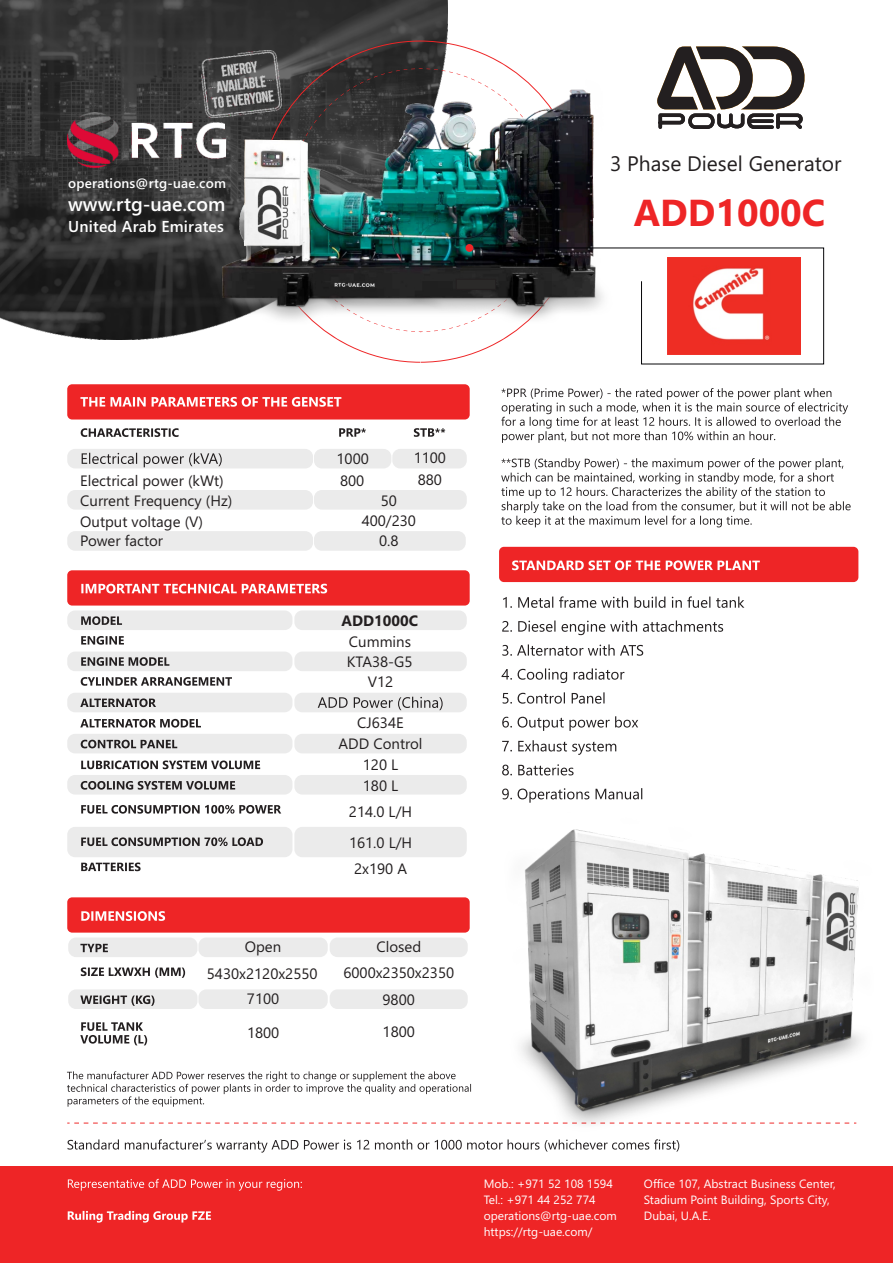
<style>
.page{position:relative;width:893px;height:1263px;background:#fff}
.page>*{position:absolute;margin:0;border:0;box-sizing:border-box;transform-origin:0 0}
.t1{font:700 37.5px "Segoe UI";color:#ee2526}
.t2{font:21px "Segoe UI";color:#231f20}
.t3{font:600 19.5px "Segoe UI";color:#fff}
.t4{font:600 15.75px "Segoe UI";letter-spacing:.015em;color:#fff}
.t5{font:15px/21px "Segoe UI";color:#231f20}
.t6{font:700 15px "Segoe UI";color:#231f20}
.t7{font:600 13.5px "Segoe UI";letter-spacing:.015em;color:#fff}
.t8{font:12px/15.9px "Segoe UI";color:#fff}
</style>
<div class="page">
<img style="left:0;top:0;width:447px;height:339px">
<div style="left:0;top:1167px;width:893px;height:96px;background:#ee2526"></div>
<svg style="left:259px;top:41px;width:256px;height:322px"></svg>
<svg style="left:289px;top:68px;width:236px;height:264px"></svg>
<div style="left:67px;top:384px;width:403px;height:35px;background:#ee2526;border-radius:5px"></div>
<div style="left:67px;top:570px;width:403px;height:35px;background:#ee2526;border-radius:5px"></div>
<div style="left:499px;top:547px;width:359px;height:35px;background:#ee2526;border-radius:5px"></div>
<div style="left:67px;top:897px;width:403px;height:36px;background:#ee2526;border-radius:5px"></div>
<div style="left:314px;top:449px;width:77px;height:19px;background:#ebebeb;border-radius:8px"></div>
<div style="left:314px;top:490px;width:153px;height:20px;background:#ebebeb;border-radius:8px"></div>
<div style="left:314px;top:531px;width:152px;height:20px;background:#ebebeb;border-radius:8px"></div>
<div style="left:294px;top:610px;width:173px;height:20px;background:#ebebeb;border-radius:8px"></div>
<div style="left:330px;top:937px;width:138px;height:20px;background:#ebebeb;border-radius:8px"></div>
<div style="left:198px;top:937px;width:130px;height:20px;background:#ebebeb;border-radius:8px"></div>
<div style="left:330px;top:989px;width:138px;height:20px;background:#ebebeb;border-radius:8px"></div>
<div style="left:198px;top:989px;width:130px;height:20px;background:#ebebeb;border-radius:8px"></div>
<div style="left:68px;top:937px;width:129px;height:20px;background:#ebebeb;border-radius:8px"></div>
<div style="left:68px;top:989px;width:129px;height:20px;background:#ebebeb;border-radius:8px"></div>
<div style="left:294px;top:652px;width:173px;height:19px;background:#ebebeb;border-radius:8px"></div>
<div style="left:294px;top:693px;width:173px;height:19px;background:#ebebeb;border-radius:8px"></div>
<div style="left:294px;top:734px;width:173px;height:19px;background:#ebebeb;border-radius:8px"></div>
<div style="left:294px;top:775px;width:173px;height:19px;background:#ebebeb;border-radius:8px"></div>
<div style="left:294px;top:827px;width:173px;height:30px;background:#ebebeb;border-radius:8px"></div>
<div style="left:67px;top:610px;width:225px;height:20px;background:#ebebeb;border-radius:8px"></div>
<div style="left:67px;top:652px;width:225px;height:19px;background:#ebebeb;border-radius:8px"></div>
<div style="left:67px;top:693px;width:225px;height:19px;background:#ebebeb;border-radius:8px"></div>
<div style="left:67px;top:734px;width:225px;height:19px;background:#ebebeb;border-radius:8px"></div>
<div style="left:67px;top:775px;width:225px;height:19px;background:#ebebeb;border-radius:8px"></div>
<div style="left:67px;top:827px;width:225px;height:30px;background:#ebebeb;border-radius:8px"></div>
<div style="left:67px;top:449px;width:246px;height:19px;background:#ebebeb;border-radius:8px"></div>
<div style="left:67px;top:490px;width:246px;height:20px;background:#ebebeb;border-radius:8px"></div>
<div style="left:67px;top:531px;width:246px;height:20px;background:#ebebeb;border-radius:8px"></div>
<div style="left:392px;top:449px;width:75px;height:19px;background:#ebebeb;border-radius:8px"></div>
<svg style="left:67px;top:1122px;width:407px;height:1px"></svg>
<svg style="left:501px;top:388px;width:347px;height:55px"></svg>
<svg style="left:501px;top:458px;width:350px;height:69px"></svg>
<svg style="left:80px;top:397px;width:261px;height:10px"></svg>
<svg style="left:81px;top:584px;width:246px;height:9px"></svg>
<svg style="left:81px;top:911px;width:84px;height:10px"></svg>
<svg style="left:512px;top:560px;width:248px;height:10px"></svg>
<svg style="left:81px;top:428px;width:98px;height:9px"></svg>
<svg style="left:339px;top:428px;width:27px;height:9px"></svg>
<svg style="left:414px;top:428px;width:31px;height:9px"></svg>
<svg style="left:82px;top:453px;width:140px;height:14px"></svg>
<svg style="left:81px;top:616px;width:41px;height:9px"></svg>
<svg style="left:81px;top:636px;width:43px;height:9px"></svg>
<svg style="left:81px;top:657px;width:88px;height:9px"></svg>
<svg style="left:81px;top:677px;width:151px;height:9px"></svg>
<svg style="left:80px;top:698px;width:76px;height:9px"></svg>
<svg style="left:80px;top:719px;width:121px;height:8px"></svg>
<svg style="left:81px;top:740px;width:96px;height:8px"></svg>
<svg style="left:81px;top:760px;width:179px;height:9px"></svg>
<svg style="left:81px;top:781px;width:154px;height:9px"></svg>
<svg style="left:81px;top:805px;width:200px;height:9px"></svg>
<svg style="left:81px;top:837px;width:182px;height:9px"></svg>
<svg style="left:318px;top:697px;width:125px;height:13px"></svg>
<svg style="left:81px;top:862px;width:60px;height:9px"></svg>
<svg style="left:80px;top:944px;width:28px;height:8px"></svg>
<svg style="left:81px;top:967px;width:104px;height:11px"></svg>
<svg style="left:80px;top:995px;width:74px;height:11px"></svg>
<svg style="left:80px;top:1022px;width:67px;height:23px"></svg>
<svg style="left:67px;top:1071px;width:404px;height:36px"></svg>
<svg style="left:68px;top:1139px;width:409px;height:13px"></svg>
<svg style="left:68px;top:1179px;width:234px;height:43px"></svg>
<svg style="left:502px;top:596px;width:242px;height:194px"></svg>
<img style="left:667px;top:258px;width:133px;height:96px">
<img style="left:67px;top:50px;width:214px;height:124px">
<img style="left:204px;top:79px;width:409px;height:245px">
<hr style="left:469px;top:247px;width:355px;height:1px;background:#000004">
<hr style="left:823px;top:248px;width:1px;height:116px;background:#000004">
<hr style="left:641px;top:363px;width:183px;height:1px;background:#000004">
<hr style="left:641px;top:281px;width:1px;height:83px;background:#000004">
<div style="left:465px;top:244px;width:8px;height:8px;background:#ee2526;border-radius:50%"></div>
<svg style="left:455px;top:278px;width:41px;height:12px"></svg>
<svg style="left:657px;top:46px;width:148px;height:83px"></svg>
<img style="left:478px;top:790px;width:384px;height:362px">
<p class="t7" style="left:68px;top:179px;width:159px">operations@rtg-uae.com</p>
<h3 class="t3" style="left:68px;top:196px;width:159px">www.rtg-uae.com</h3>
<p class="t4" style="left:68px;top:221px;width:157px">United Arab Emirates</p>
<h2 class="t2" style="left:610px;top:155px;width:233px">3 Phase Diesel Generator</h2>
<h1 class="t1" style="left:634px;top:199px;width:193px">ADD1000C</h1>
<p class="t5" style="left:336px;top:450px;width:34px">1000</p>
<p class="t5" style="left:414px;top:449px;width:34px">1100</p>
<p class="t5" style="left:80px;top:472px;width:145px">Electrical power (kWt)</p>
<p class="t5" style="left:340px;top:471px;width:26px">800</p>
<p class="t5" style="left:418px;top:471px;width:26px">880</p>
<p class="t5" style="left:80px;top:492px;width:154px">Current Frequency (Hz)</p>
<p class="t5" style="left:381px;top:491px;width:18px">50</p>
<p class="t5" style="left:80px;top:512px;width:124px">Output voltage (V)</p>
<p class="t5" style="left:362px;top:512px;width:56px">400/230</p>
<p class="t5" style="left:80px;top:531px;width:84px">Power factor</p>
<p class="t5" style="left:379px;top:532px;width:21px">0.8</p>
<p class="t6" style="left:342px;top:615px;width:78px">ADD1000C</p>
<p class="t5" style="left:347px;top:633px;width:67px;line-height:20.4px">Cummins<br>KTA38-G5</p>
<p class="t5" style="left:368px;top:673px;width:27px">V12</p>
<p class="t5" style="left:357px;top:714px;width:48px">CJ634E</p>
<p class="t5" style="left:339px;top:735px;width:85px;text-align:center">ADD Control<br>120 L<br>180 L</p>
<p class="t5" style="left:349px;top:797px;width:65px;line-height:31px">214.0 L/H<br>161.0 L/H</p>
<p class="t5" style="left:354px;top:859px;width:55px">2х190 А</p>
<p class="t5" style="left:245px;top:938px;width:38px">Open</p>
<p class="t5" style="left:376px;top:938px;width:46px">Closed</p>
<p class="t5" style="left:207px;top:965px;width:112px">5430х2120x2550</p>
<p class="t5" style="left:343px;top:963px;width:112px">6000х2350х2350</p>
<p class="t5" style="left:247px;top:990px;width:34px">7100</p>
<p class="t5" style="left:382px;top:990px;width:34px">9800</p>
<p class="t5" style="left:247px;top:1023px;width:34px">1800</p>
<p class="t5" style="left:383px;top:1023px;width:34px">1800</p>
<p class="t8" style="left:484px;top:1177px;width:135px">Mob.: +971 52 108 1594<br>Tel.: +971 44 252 774 operations@rtg-uae.com https://rtg-uae.com/</p>
<p class="t8" style="left:644px;top:1177px;width:193px">Office 107, Abstract Business Center,<br>Stadium Point Building, Sports City,<br>Dubai, U.A.E.</p>
</div>
